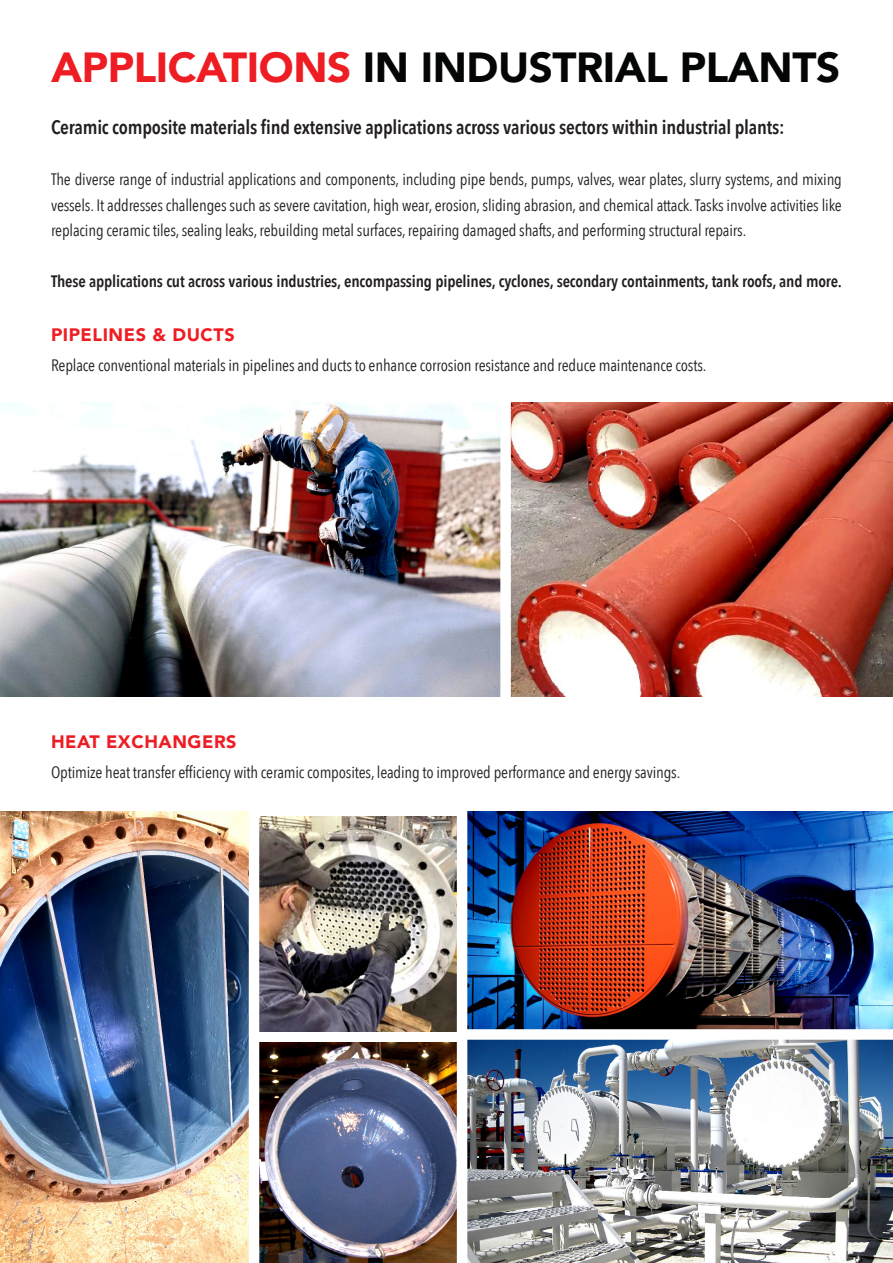
<style>
.page{position:relative;width:893px;height:1263px;background:#fff}
.page>*{position:absolute;margin:0;border:0;box-sizing:border-box;transform-origin:0 0}
.t1{font:900 42px "Avenir";letter-spacing:-.01em;color:#040605}
.t2{font:600 19.5px "Avenir Next Condensed";letter-spacing:-.01em;color:#231f20}
.t3{font:900 18px "Avenir";letter-spacing:.03em;color:#ee1d23}
.t4{font:16.5px/25.5px "Avenir Next Condensed";letter-spacing:-.01em;color:#231f20;text-align:justify}
.t5{font:600 16.5px "Avenir Next Condensed";letter-spacing:-.01em;color:#231f20}
.s1{color:#ee1d23}
</style>
<div class="page">
<img style="left:0;top:403px;width:893px;height:293px">
<div style="left:500px;top:388px;width:11px;height:322px;background:#fff"></div>
<img style="left:0;top:811px;width:249px;height:452px">
<img style="left:467px;top:811px;width:426px;height:218px">
<img style="left:467px;top:1040px;width:426px;height:223px">
<img style="left:259px;top:816px;width:198px;height:216px">
<img style="left:259px;top:1042px;width:198px;height:221px">
<p class="t1" style="left:51px;top:32px;width:791px"><span class="s1">APPLICATIONS</span> IN INDUSTRIAL PLANTS</p>
<p class="t2" style="left:51px;top:111px;width:735px">Ceramic composite materials find extensive applications across various sectors within industrial plants:</p>
<p class="t4" style="left:51px;top:166px;width:792px">The diverse range of industrial applications and components, including pipe bends, pumps, valves, wear plates, slurry systems, and mixing vessels. It addresses challenges such as severe cavitation, high wear, erosion, sliding abrasion, and chemical attack. Tasks involve activities like replacing ceramic tiles, sealing leaks, rebuilding metal surfaces, repairing damaged shafts, and performing structural repairs.</p>
<p class="t5" style="left:51px;top:267px;width:792px">These applications cut across various industries, encompassing pipelines, cyclones, secondary containments, tank roofs, and more.</p>
<p class="t3" style="left:51px;top:320px;width:185px">PIPELINES &amp; DUCTS</p>
<p class="t4" style="left:51px;top:351px;width:657px">Replace conventional materials in pipelines and ducts to enhance corrosion resistance and reduce maintenance costs.</p>
<p class="t3" style="left:51px;top:726px;width:187px">HEAT EXCHANGERS</p>
<p class="t4" style="left:51px;top:759px;width:631px">Optimize heat transfer efficiency with ceramic composites, leading to improved performance and energy savings.</p>
</div>
